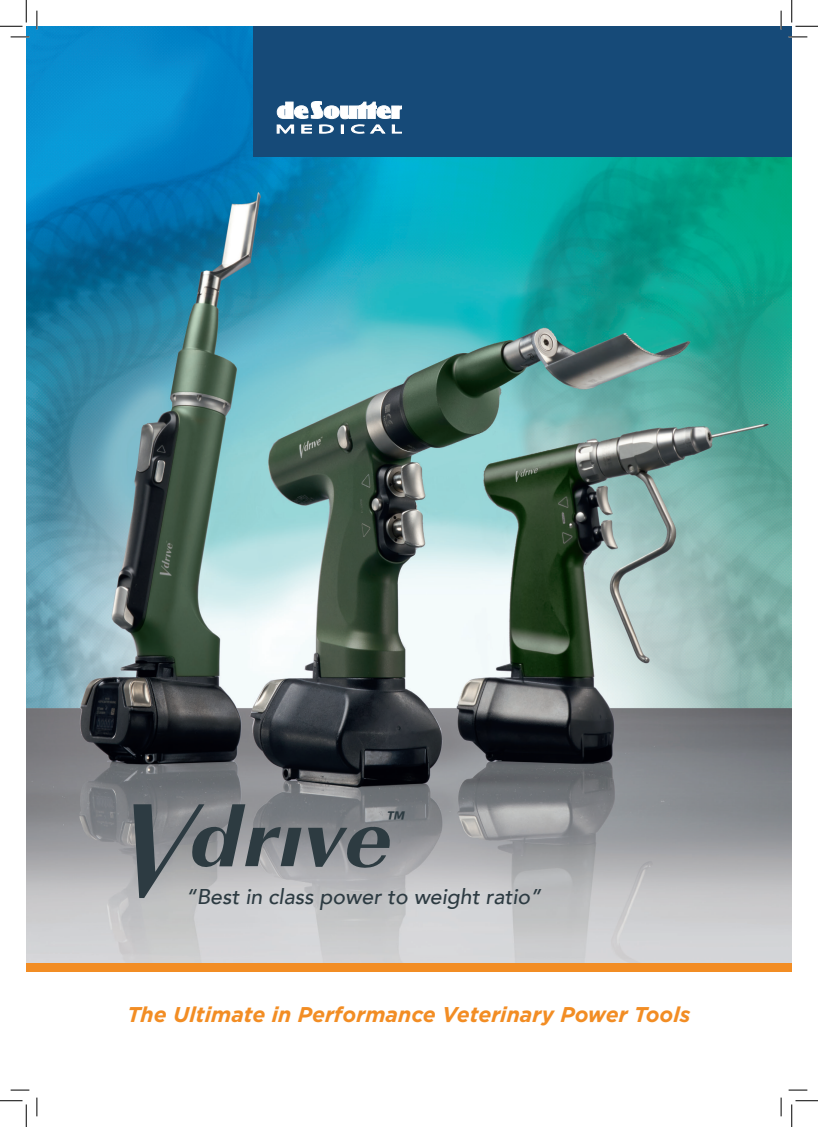
<style>
.page{position:relative;width:818px;height:1127px;background:#fff}
.page>*{position:absolute;margin:0;border:0;box-sizing:border-box;transform-origin:0 0}
.t1{font:italic 700 27.75px "Cambria";color:#2d3b41}
.t2{font:italic 700 21.38px "Gotham";color:#f28d24}
.t3{font:italic 500 21.38px "Avenir";color:#2d3b42}
</style>
<div class="page">
<img style="left:26px;top:26px;width:766px;height:936px">
<div style="left:253px;top:26px;width:539px;height:131px;background:#164a78"></div>
<svg style="left:133px;top:804px;width:169px;height:93px"></svg>
<svg style="left:308px;top:824px;width:84px;height:47px"></svg>
<div style="left:26px;top:962px;width:766px;height:9px;background:#f28d24"></div>
<svg style="left:277px;top:101px;width:125px;height:32px"></svg>
<svg style="left:11px;top:36px;width:18px;height:2px"></svg>
<svg style="left:788px;top:36px;width:19px;height:2px"></svg>
<svg style="left:11px;top:1089px;width:18px;height:1px"></svg>
<svg style="left:788px;top:1089px;width:19px;height:1px"></svg>
<svg style="left:36px;top:11px;width:2px;height:18px"></svg>
<svg style="left:36px;top:1097px;width:2px;height:18px"></svg>
<svg style="left:780px;top:11px;width:2px;height:18px"></svg>
<svg style="left:780px;top:1097px;width:2px;height:18px"></svg>
<svg style="left:0;top:0;width:27px;height:27px"></svg>
<svg style="left:0;top:1100px;width:27px;height:26px"></svg>
<svg style="left:791px;top:0;width:27px;height:27px"></svg>
<svg style="left:791px;top:1100px;width:27px;height:26px"></svg>
<p class="t1" style="left:385px;top:800px;width:20px">™</p>
<p class="t3" style="left:186px;top:883px;width:357px">“Best in class power to weight ratio”</p>
<p class="t2" style="left:127px;top:999px;width:565px">The Ultimate in Performance Veterinary Power Tools</p>
</div>
